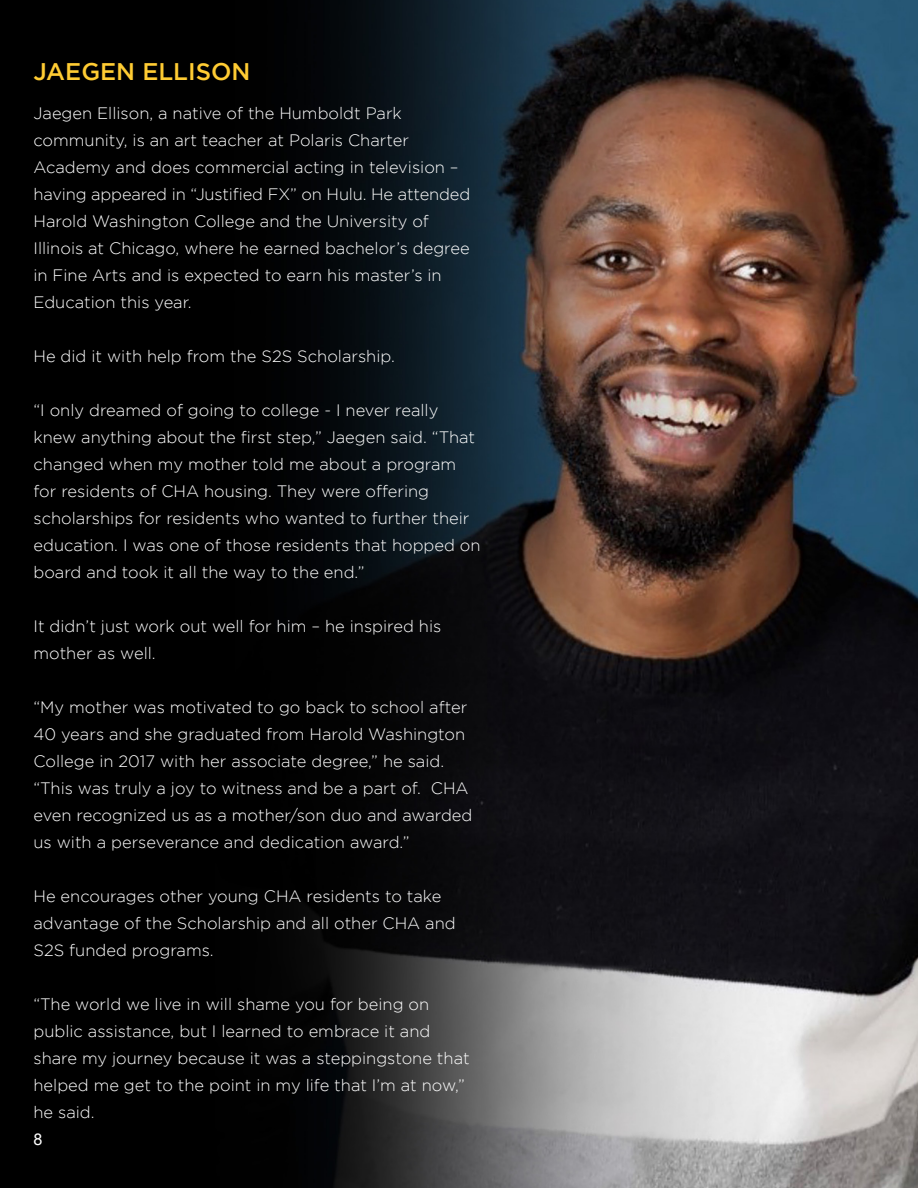
<style>
.page{position:relative;width:918px;height:1188px;background:#fff}
.page>*{position:absolute;margin:0;border:0;box-sizing:border-box;transform-origin:0 0}
.t1{font:500 24px "Gotham";color:#fc3}
.t2{font:300 16.5px/27px "Gotham";color:#fff}
.t3{font:16.2px "Arial";color:#fff}
</style>
<div class="page">
<img style="left:0;top:0;width:918px;height:1188px">
<p class="t1" style="left:33px;top:58px;width:219px">JAEGEN ELLISON</p>
<p class="t2" style="left:33px;top:99px;width:370px">Jaegen Ellison, a native of the Humboldt Park</p>
<p class="t2" style="left:33px;top:126px;width:377px">community, is an art teacher at Polaris Charter</p>
<p class="t2" style="left:33px;top:153px;width:438px">Academy and does commercial acting in television – having appeared in “Justified FX” on Hulu. He attended<br>Harold Washington College and the University of</p>
<p class="t2" style="left:33px;top:234px;width:438px">Illinois at Chicago, where he earned bachelor’s degree in Fine Arts and is expected to earn his master’s in</p>
<p class="t2" style="left:33px;top:288px;width:160px">Education this year.</p>
<p class="t2" style="left:33px;top:342px;width:363px">He did it with help from the S2S Scholarship.</p>
<p class="t2" style="left:33px;top:396px;width:449px">“I only dreamed of going to college - I never really knew anything about the first step,” Jaegen said. “That changed when my mother told me about a program for residents of CHA housing. They were offering scholarships for residents who wanted to further their education. I was one of those residents that hopped on board and took it all the way to the end.”</p>
<p class="t2" style="left:33px;top:612px;width:409px">It didn’t just work out well for him – he inspired his mother as well.</p>
<p class="t2" style="left:33px;top:693px;width:441px">“My mother was motivated to go back to school after 40 years and she graduated from Harold Washington College in 2017 with her associate degree,” he said. “This was truly a joy to witness and be a part of. CHA even recognized us as a mother/son duo and awarded us with a perseverance and dedication award.”</p>
<p class="t2" style="left:33px;top:882px;width:409px">He encourages other young CHA residents to take</p>
<p class="t2" style="left:33px;top:909px;width:424px">advantage of the Scholarship and all other CHA and<br>S2S funded programs.</p>
<p class="t2" style="left:33px;top:990px;width:397px">“The world we live in will shame you for being on</p>
<p class="t2" style="left:33px;top:1017px;width:438px">public assistance, but I learned to embrace it and share my journey because it was a steppingstone that helped me get to the point in my life that I’m at now,” he said.</p>
<p class="t3" style="left:33px;top:1129px;width:11px">8</p>
</div>
